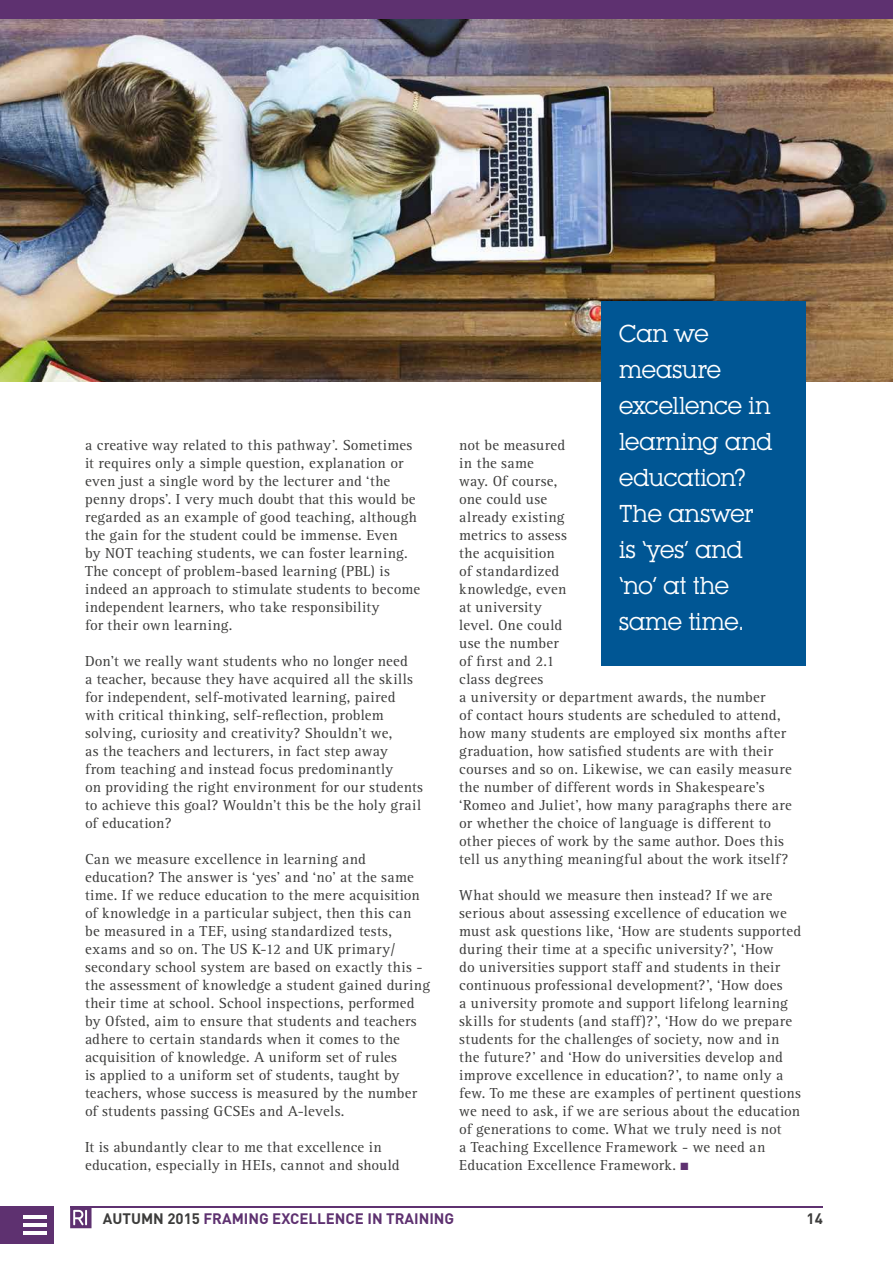
<style>
.page{position:relative;width:893px;height:1263px;background:#fff}
.page>*{position:absolute;margin:0;border:0;box-sizing:border-box;transform-origin:0 0}
.t1{font:24px/36px "Lubalin Graph IT Cby BT";letter-spacing:-.03em;color:#fff}
.t2{font:15px/18px "Rotis Serif";letter-spacing:.015em;color:#3c3c3b}
.t3{font:700 15px "DIN";color:#5e3170}
.t4{font:700 15px "DIN";color:#3c3c3b}
.s1{color:#5e3170}
.s2{color:#3c3c3b}
</style>
<div class="page">
<img style="left:0;top:18px;width:893px;height:364px">
<div style="left:602px;top:302px;width:204px;height:364px;background:#005694"></div>
<div style="left:0;top:0;width:893px;height:18px;background:#5e3170"></div>
<hr style="left:70px;top:1206px;width:753px;height:2px;background:#5e3170">
<svg style="left:70px;top:1208px;width:22px;height:20px"></svg>
<div style="left:0;top:1206px;width:54px;height:37px;background:#5e3170"></div>
<hr style="left:23px;top:1215px;width:24px;height:4px;background:#fff">
<hr style="left:23px;top:1223px;width:24px;height:4px;background:#fff">
<hr style="left:23px;top:1231px;width:24px;height:4px;background:#fff">
<p class="t2" style="left:85px;top:436px;width:336px">a creative way related to this pathway’. Sometimes it requires only a simple question, explanation or even just a single word by the lecturer and ‘the penny drops’. I very much doubt that this would be regarded as an example of good teaching, although the gain for the student could be immense. Even<br>by NOT teaching students, we can foster learning.<br>The concept of problem-based learning (PBL) is indeed an approach to stimulate students to become independent learners, who take responsibility<br>for their own learning.</p>
<p class="t2" style="left:85px;top:652px;width:340px">Don’t we really want students who no longer need<br>a teacher, because they have acquired all the skills for independent, self-motivated learning, paired with critical thinking, self-reflection, problem solving, curiosity and creativity? Shouldn’t we,<br>as the teachers and lecturers, in fact step away<br>from teaching and instead focus predominantly<br>on providing the right environment for our students to achieve this goal? Wouldn’t this be the holy grail of education?</p>
<p class="t2" style="left:85px;top:850px;width:347px">Can we measure excellence in learning and education? The answer is ‘yes’ and ‘no’ at the same time. If we reduce education to the mere acquisition of knowledge in a particular subject, then this can<br>be measured in a TEF, using standardized tests, exams and so on. The US K-12 and UK primary/ secondary school system are based on exactly this - the assessment of knowledge a student gained during their time at school. School inspections, performed by Ofsted, aim to ensure that students and teachers adhere to certain standards when it comes to the acquisition of knowledge. A uniform set of rules<br>is applied to a uniform set of students, taught by teachers, whose success is measured by the number of students passing GCSEs and A-levels.</p>
<p class="t2" style="left:85px;top:1138px;width:316px">It is abundantly clear to me that excellence in education, especially in HEIs, cannot and should</p>
<h1 class="t1" style="left:619px;top:315px;width:156px">Can we measure excellence in learning and education?<br>The answer is ‘yes’ and ‘no’ at the same time.</h1>
<p class="t2" style="left:459px;top:436px;width:334px">not be measured<br>in the same<br>way. Of course,<br>one could use<br>already existing<br>metrics to assess<br>the acquisition<br>of standardized<br>knowledge, even<br>at university<br>level. One could<br>use the number<br>of first and 2.1<br>class degrees<br>a university or department awards, the number<br>of contact hours students are scheduled to attend, how many students are employed six months after graduation, how satisfied students are with their courses and so on. Likewise, we can easily measure the number of different words in Shakespeare’s ‘Romeo and Juliet’, how many paragraphs there are or whether the choice of language is different to other pieces of work by the same author. Does this tell us anything meaningful about the work itself?</p>
<p class="t2" style="left:459px;top:886px;width:343px">What should we measure then instead? If we are serious about assessing excellence of education we must ask questions like, ‘How are students supported during their time at a specific university?’, ‘How<br>do universities support staff and students in their continuous professional development?’, ‘How does<br>a university promote and support lifelong learning skills for students (and staff)?’, ‘How do we prepare students for the challenges of society, now and in the future?’ and ‘How do universities develop and improve excellence in education?’, to name only a few. To me these are examples of pertinent questions we need to ask, if we are serious about the education of generations to come. What we truly need is not<br>a Teaching Excellence Framework - we need an Education Excellence Framework. <span class="s1">■</span></p>
<p class="t3" style="left:103px;top:1209px;width:353px"><span class="s2">AUTUMN 2015</span> FRAMING EXCELLENCE IN TRAINING</p>
<p class="t4" style="left:806px;top:1209px;width:18px">14</p>
</div>
